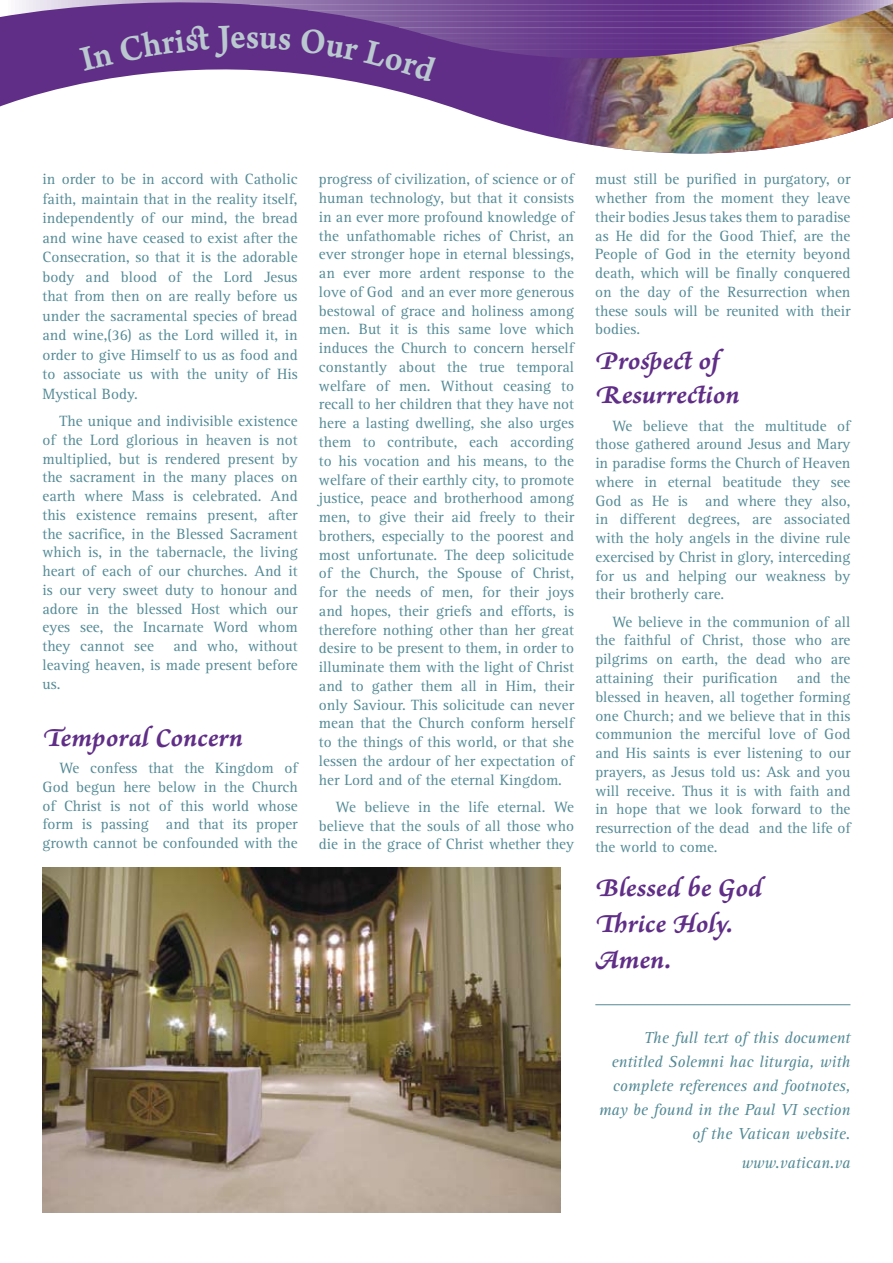
<style>
.page{position:relative;width:893px;height:1263px;background:#fff}
.page>*{position:absolute;margin:0;border:0;box-sizing:border-box;transform-origin:0 0}
.t1{font:27px/36px "Arno Pro Smbd Italic Caption";letter-spacing:-.005em;color:#602e87}
.t2{font:italic 16.5px/24px "Rotis Serif";color:#548a96;text-align:right}
.t3{font:15.3px/18.8px "Rotis Serif";color:#548a96;text-align:justify}
</style>
<div class="page">
<svg style="left:0;top:93px;width:539px;height:41px"></svg>
<img style="left:539px;top:93px;width:354px;height:61px">
<img style="left:0;top:0;width:893px;height:93px">
<hr style="left:420px;top:33px;width:473px;height:1px;background:#fff">
<hr style="left:374px;top:21px;width:519px;height:1px;background:#fff">
<hr style="left:308px;top:10px;width:585px;height:1px;background:#fff">
<hr style="left:489px;top:49px;width:392px;height:1px;background:#fff">
<hr style="left:399px;top:27px;width:494px;height:1px;background:#fff">
<hr style="left:345px;top:15px;width:548px;height:1px;background:#fff">
<hr style="left:250px;top:4px;width:643px;height:1px;background:#fff">
<hr style="left:459px;top:43px;width:434px;height:1px;background:#fff">
<hr style="left:437px;top:38px;width:456px;height:1px;background:#fff">
<hr style="left:595px;top:1004px;width:255px;height:1px;background:#548a96">
<img style="left:43px;top:867px;width:518px;height:345px">
<div style="left:79px;top:25px;width:212px;height:46px;background:#602e87"></div>
<div style="left:300px;top:28px;width:138px;height:54px;background:#602e87"></div>
<p class="t3" style="left:43px;top:170px;width:257px;line-height:19.5px">in order to be in accord with Catholic faith, maintain that in the reality itself, independently of our mind, the bread and wine have ceased to exist after the Consecration, so that it is the adorable body and blood of the Lord Jesus that from then on are really before us under the sacramental species of bread and wine,(36) as the Lord willed it, in order to give Himself to us as food and to associate us with the unity of His Mystical Body.</p>
<p class="t3" style="left:43px;top:412px;width:257px;text-indent:17px">The unique and indivisible existence of the Lord glorious in heaven is not multiplied, but is rendered present by the sacrament in the many places on earth where Mass is celebrated. And this existence remains present, after the sacrifice, in the Blessed Sacrament which is, in the tabernacle, the living heart of each of our churches. And it is our very sweet duty to honour and adore in the blessed Host which our eyes see, the Incarnate Word whom they cannot see</p>
<p class="t3" style="left:43px;top:637px;width:257px;text-indent:131px">and who, without leaving heaven, is made present before us.</p>
<h1 class="t1" style="left:43px;top:720px;width:202px">Temporal Concern</h1>
<p class="t3" style="left:43px;top:759px;width:257px;text-indent:17px">We confess that the Kingdom of God begun here below in the Church of Christ is not of this world whose form is passing and that its proper growth cannot be confounded with the</p>
<p class="t3" style="left:319px;top:170px;width:257px">progress of civilization, of science or of human technology, but that it consists in an ever more profound knowledge of the unfathomable riches of Christ, an ever stronger hope in eternal blessings, an ever more ardent response to the love of God and an ever more generous bestowal of grace and holiness among men. But it is this same love which induces the Church to concern herself constantly about the true temporal welfare of men. Without ceasing to recall to her children that they have not here a lasting dwelling, she also urges them to contribute, each according to his vocation and his means, to the welfare of their earthly city, to promote justice, peace and brotherhood among men, to give their aid freely to their brothers, especially to the poorest and most unfortunate. The deep solicitude of the Church, the Spouse of Christ, for the needs of men, for their joys and hopes, their griefs and efforts, is therefore nothing other than her great desire to be present to them, in order to illuminate them with the light of Christ and to gather them all in Him, their only Saviour. This solicitude can never mean that the Church conform herself to the things of this world, or that she lessen the ardour of her expectation of her Lord and of the eternal Kingdom.</p>
<p class="t3" style="left:319px;top:798px;width:257px;text-indent:17px">We believe in the life eternal. We believe that the souls of all those who die in the grace of Christ whether they</p>
<p class="t3" style="left:595px;top:170px;width:257px">must still be purified in purgatory, or whether from the moment they leave their bodies Jesus takes them to paradise as He did for the Good Thief, are the People of God in the eternity beyond death, which will be finally conquered on the day of the Resurrection when these souls will be reunited with their bodies.</p>
<h1 class="t1" style="left:595px;top:344px;width:146px;line-height:34.5px">Prospect of<br>Resurrection</h1>
<p class="t3" style="left:595px;top:417px;width:257px;text-indent:17px">We believe that the multitude of those gathered around Jesus and Mary in paradise forms the Church of Heaven where in eternal beatitude they see God as He is and where they also, in different degrees, are associated with the holy angels in the divine rule exercised by Christ in glory, interceding for us and helping our weakness by their brotherly care.</p>
<p class="t3" style="left:595px;top:613px;width:257px;text-indent:17px">We believe in the communion of all the faithful of Christ, those who are pilgrims on earth, the dead who are attaining their purification</p>
<p class="t3" style="left:595px;top:669px;width:257px;text-indent:202px">and the blessed in heaven, all together forming one Church; and we believe that in this communion the merciful love of God and His saints is ever listening to our prayers, as Jesus told us: Ask and you will receive. Thus it is with faith and in hope that we look forward to the resurrection of the dead and the life of the world to come.</p>
<h1 class="t1" style="left:595px;top:871px;width:168px">Blessed be God<br>Thrice Holy.<br>Amen.</h1>
<p class="t2" style="left:599px;top:1026px;width:253px">The full text of this document entitled Solemni hac liturgia, with complete references and footnotes, may be found in the Paul VI section of the Vatican website.</p>
<p class="t2" style="left:741px;top:1150px;width:111px">www.vatican.va</p>
</div>
